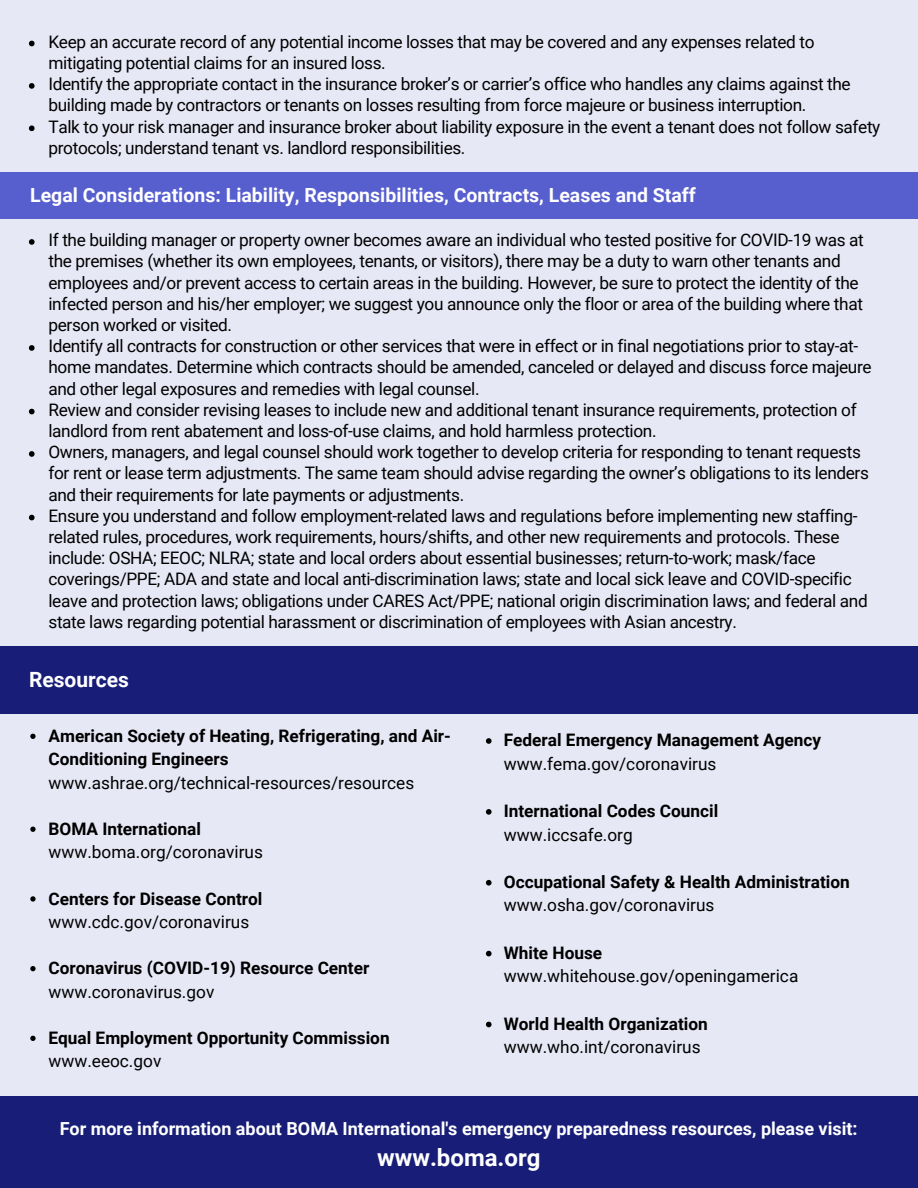
<style>
.page{position:relative;width:918px;height:1188px;background:#fff}
.page>*{position:absolute;margin:0;border:0;box-sizing:border-box;transform-origin:0 0}
.t1{font:700 24px "Roboto";color:#fff}
.t2{font:700 21px "Roboto";color:#fff}
.t3{font:700 19.5px "Roboto";color:#fff}
.t4{font:700 18px "Roboto";color:#fff}
.t5{font:17.25px/21.1px "Roboto";letter-spacing:-.02em;color:#000}
.t6{font:700 17.25px/23.2px "Roboto";color:#000}
.t7{font:17.25px "Roboto";color:#000}
</style>
<div class="page">
<div style="left:0;top:0;width:918px;height:1187px;background:#e7e8f6"></div>
<svg style="left:29px;top:41px;width:6px;height:5px"></svg>
<svg style="left:29px;top:83px;width:6px;height:6px"></svg>
<svg style="left:29px;top:125px;width:6px;height:6px"></svg>
<div style="left:0;top:646px;width:918px;height:68px;background:#181e77"></div>
<svg style="left:486px;top:738px;width:6px;height:6px"></svg>
<svg style="left:486px;top:809px;width:6px;height:6px"></svg>
<svg style="left:486px;top:880px;width:6px;height:6px"></svg>
<svg style="left:486px;top:951px;width:6px;height:5px"></svg>
<svg style="left:486px;top:1022px;width:6px;height:5px"></svg>
<svg style="left:30px;top:734px;width:6px;height:5px"></svg>
<svg style="left:30px;top:827px;width:6px;height:5px"></svg>
<svg style="left:30px;top:896px;width:6px;height:6px"></svg>
<svg style="left:30px;top:966px;width:6px;height:5px"></svg>
<svg style="left:30px;top:1036px;width:6px;height:5px"></svg>
<div style="left:0;top:1096px;width:918px;height:92px;background:#181e77"></div>
<div style="left:0;top:172px;width:918px;height:46px;background:#575fcf"></div>
<svg style="left:29px;top:239px;width:6px;height:6px"></svg>
<svg style="left:29px;top:345px;width:6px;height:6px"></svg>
<svg style="left:29px;top:409px;width:6px;height:5px"></svg>
<svg style="left:29px;top:451px;width:6px;height:6px"></svg>
<svg style="left:29px;top:515px;width:6px;height:5px"></svg>
<p class="t5" style="left:49px;top:31px;width:833px">Keep an accurate record of any potential income losses that may be covered and any expenses related to mitigating potential claims for an insured loss.<br>Identify the appropriate contact in the insurance broker’s or carrier’s office who handles any claims against the building made by contractors or tenants on losses resulting from force majeure or business interruption.<br>Talk to your risk manager and insurance broker about liability exposure in the event a tenant does not follow safety protocols; understand tenant vs. landlord responsibilities.</p>
<p class="t3" style="left:30px;top:184px;width:667px">Legal Considerations: Liability, Responsibilities, Contracts, Leases and Staff</p>
<p class="t5" style="left:49px;top:230px;width:825px">If the building manager or property owner becomes aware an individual who tested positive for COVID-19 was at the premises (whether its own employees, tenants, or visitors), there may be a duty to warn other tenants and employees and/or prevent access to certain areas in the building. However, be sure to protect the identity of the infected person and his/her employer; we suggest you announce only the floor or area of the building where that person worked or visited.<br>Identify all contracts for construction or other services that were in effect or in final negotiations prior to stay-at&shy;home mandates. Determine which contracts should be amended, canceled or delayed and discuss force majeure and other legal exposures and remedies with legal counsel.<br>Review and consider revising leases to include new and additional tenant insurance requirements, protection of landlord from rent abatement and loss-of-use claims, and hold harmless protection.<br>Owners, managers, and legal counsel should work together to develop criteria for responding to tenant requests for rent or lease term adjustments. The same team should advise regarding the owner’s obligations to its lenders and their requirements for late payments or adjustments.<br>Ensure you understand and follow employment-related laws and regulations before implementing new staffing&shy;related rules, procedures, work requirements, hours/shifts, and other new requirements and protocols. These include: OSHA; EEOC; NLRA; state and local orders about essential businesses; return-to-work; mask/face coverings/PPE; ADA and state and local anti-discrimination laws; state and local sick leave and COVID-specific leave and protection laws; obligations under CARES Act/PPE; national origin discrimination laws; and federal and state laws regarding potential harassment or discrimination of employees with Asian ancestry.</p>
<p class="t2" style="left:29px;top:667px;width:101px">Resources</p>
<p class="t6" style="left:49px;top:725px;width:404px">American Society of Heating, Refrigerating, and Air-<br>Conditioning Engineers</p>
<p class="t7" style="left:49px;top:773px;width:367px">www.ashrae.org/technical-resources/resources</p>
<p class="t6" style="left:49px;top:818px;width:154px">BOMA International</p>
<p class="t7" style="left:49px;top:842px;width:216px">www.boma.org/coronavirus</p>
<p class="t6" style="left:49px;top:887px;width:215px">Centers for Disease Control</p>
<p class="t7" style="left:49px;top:912px;width:202px">www.cdc.gov/coronavirus</p>
<p class="t6" style="left:49px;top:957px;width:322px">Coronavirus (COVID-19) Resource Center</p>
<p class="t7" style="left:49px;top:982px;width:167px">www.coronavirus.gov</p>
<p class="t6" style="left:49px;top:1027px;width:343px">Equal Employment Opportunity Commission</p>
<p class="t7" style="left:49px;top:1051px;width:114px">www.eeoc.gov</p>
<p class="t6" style="left:504px;top:729px;width:319px">Federal Emergency Management Agency</p>
<p class="t7" style="left:504px;top:754px;width:214px">www.fema.gov/coronavirus</p>
<p class="t6" style="left:504px;top:799px;width:216px">International Codes Council</p>
<p class="t7" style="left:504px;top:825px;width:130px">www.iccsafe.org</p>
<p class="t6" style="left:504px;top:870px;width:348px">Occupational Safety &amp; Health Administration</p>
<p class="t7" style="left:504px;top:895px;width:212px">www.osha.gov/coronavirus</p>
<p class="t6" style="left:504px;top:941px;width:100px">White House</p>
<p class="t7" style="left:504px;top:966px;width:296px">www.whitehouse.gov/openingamerica</p>
<p class="t6" style="left:504px;top:1012px;width:205px">World Health Organization</p>
<p class="t7" style="left:504px;top:1037px;width:198px">www.who.int/coronavirus</p>
<p class="t4" style="left:60px;top:1119px;width:799px">For more information about BOMA International's emergency preparedness resources, please visit:</p>
<h1 class="t1" style="left:377px;top:1144px;width:165px">www.boma.org</h1>
</div>
